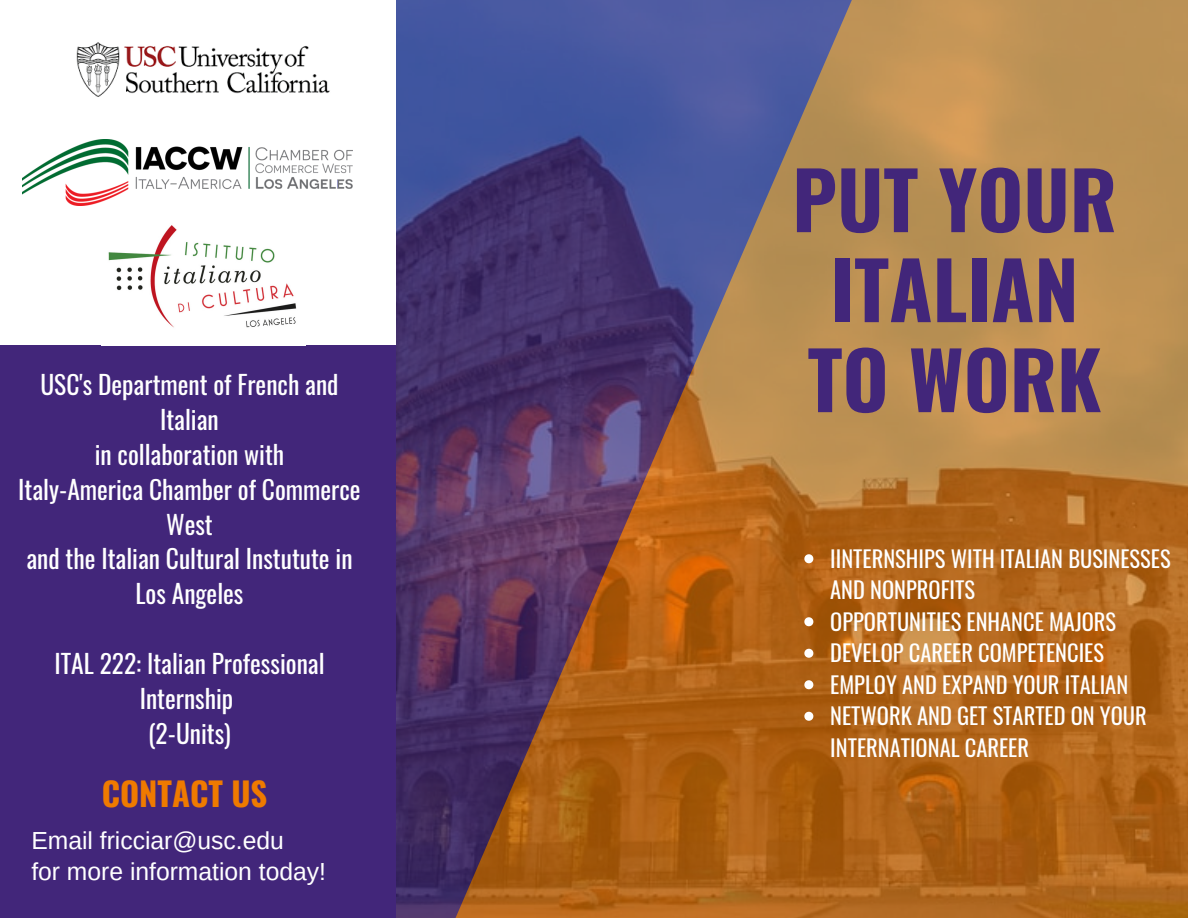
<style>
.page{position:relative;width:1188px;height:918px;background:#fff}
.page>*{position:absolute;margin:0;border:0;box-sizing:border-box;transform-origin:0 0}
.t1{font:700 78.75px/90px "Oswald";color:#42267a}
.t2{font:700 32.7px "Oswald";color:#ef7a00}
.t3{font:25.5px/34.8px "Oswald";color:#fff;text-align:center}
.t4{font:24.6px/31.5px "Arimo";color:#fff}
.t5{font:22.5px/31.5px "Oswald";color:#fff}
</style>
<div class="page">
<div style="left:0;top:345px;width:396px;height:573px;background:#42267a"></div>
<img style="left:396px;top:0;width:792px;height:918px">
<img style="left:76px;top:42px;width:254px;height:55px">
<img style="left:23px;top:140px;width:329px;height:65px">
<img style="left:108px;top:225px;width:189px;height:103px">
<svg style="left:804px;top:554px;width:9px;height:9px"></svg>
<svg style="left:804px;top:617px;width:9px;height:9px"></svg>
<svg style="left:804px;top:649px;width:9px;height:9px"></svg>
<svg style="left:804px;top:680px;width:9px;height:9px"></svg>
<svg style="left:804px;top:712px;width:9px;height:9px"></svg>
<p class="t3" style="left:18px;top:366px;width:344px">USC's Department of French and<br>Italian<br>in collaboration with<br>Italy-America Chamber of Commerce<br>West<br>and the Italian Cultural Instutute in<br>Los Angeles</p>
<p class="t3" style="left:54px;top:645px;width:272px">ITAL 222: Italian Professional<br>Internship<br>(2-Units)</p>
<p class="t2" style="left:102px;top:768px;width:167px">CONTACT US</p>
<p class="t4" style="left:31px;top:825px;width:296px">Email fricciar@usc.edu<br>for more information today!</p>
<h1 class="t1" style="left:792px;top:152px;width:326px">PUT YOUR<br>ITALIAN<br>TO WORK</h1>
<p class="t5" style="left:830px;top:542px;width:342px">IINTERNSHIPS WITH ITALIAN BUSINESSES<br>AND NONPROFITS<br>OPPORTUNITIES ENHANCE MAJORS<br>DEVELOP CAREER COMPETENCIES<br>EMPLOY AND EXPAND YOUR ITALIAN<br>NETWORK AND GET STARTED ON YOUR<br>INTERNATIONAL CAREER</p>
</div>
